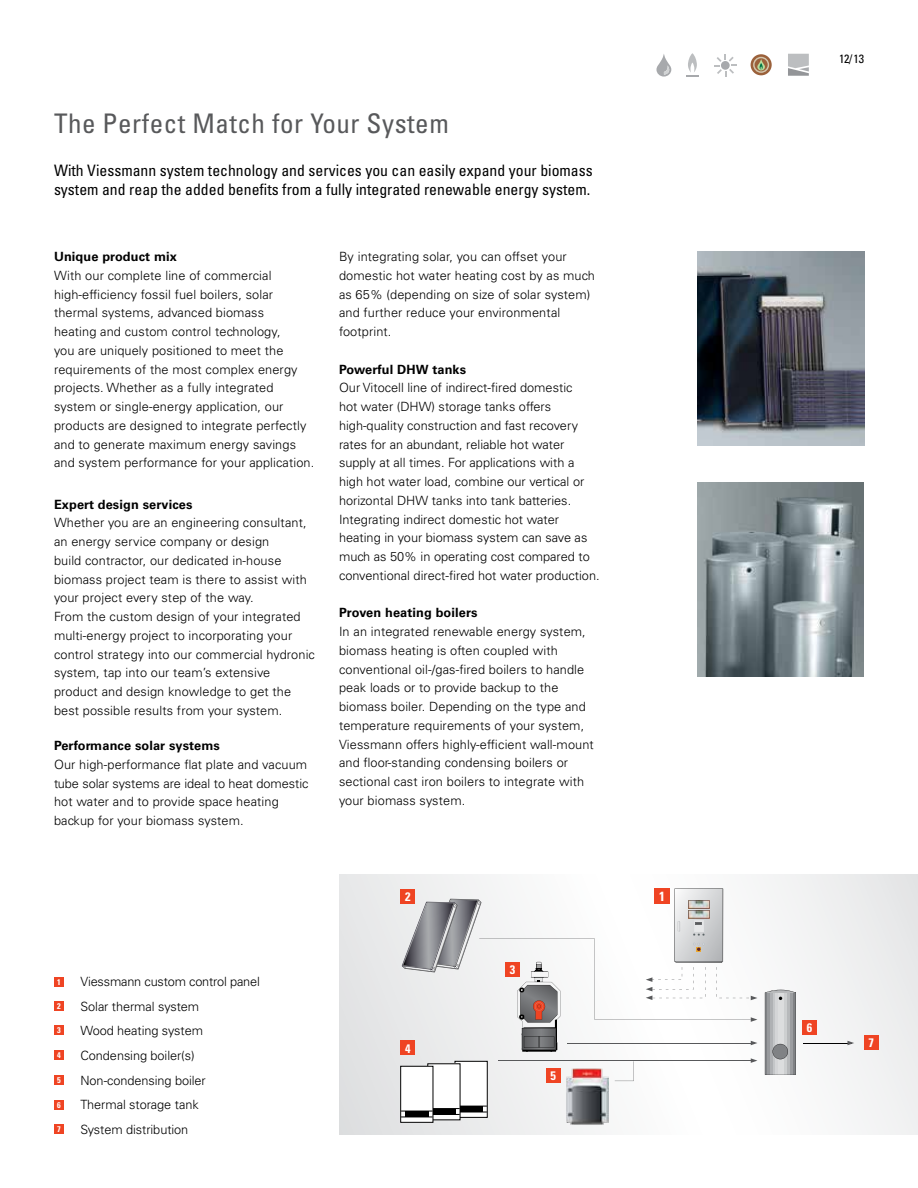
<style>
.page{position:relative;width:918px;height:1188px;background:#fff}
.page>*{position:absolute;margin:0;border:0;box-sizing:border-box;transform-origin:0 0}
.t1{font:condensed 27px "Univers LT Std";letter-spacing:.02em;color:#58595b}
.t2{font:condensed 15.75px/18.9px "Univers LT Std";color:#000}
.t3{font:700 condensed 13.2px "Univers LT Std";color:#fff}
.t4{font:300 12.75px/18.8px "Univers LT Std";letter-spacing:.01em;color:#000}
.t5{font:700 12.75px "Univers LT Std";letter-spacing:.01em;color:#000}
.t6{font:700 condensed 12.3px "Univers LT Std";color:#fff}
.t7{font:condensed 12px "Univers LT Std";color:#000}
.t8{font:700 condensed 8.25px "Univers LT Std";color:#fff}
</style>
<div class="page">
<svg style="left:686px;top:53px;width:13px;height:24px"></svg>
<svg style="left:656px;top:54px;width:15px;height:23px"></svg>
<svg style="left:714px;top:54px;width:23px;height:23px"></svg>
<svg style="left:788px;top:54px;width:21px;height:22px"></svg>
<svg style="left:751px;top:54px;width:21px;height:21px"></svg>
<svg style="left:753px;top:57px;width:16px;height:16px"></svg>
<img style="left:698px;top:251px;width:166px;height:194px">
<svg style="left:339px;top:875px;width:579px;height:260px"></svg>
<svg style="left:765px;top:986px;width:31px;height:89px;background:#aeb0b2"></svg>
<hr style="left:499px;top:1060px;width:254px;height:1px;background:#58595b">
<hr style="left:803px;top:1043px;width:49px;height:1px;background:#000">
<svg style="left:615px;top:1061px;width:19px;height:20px"></svg>
<svg style="left:847px;top:1041px;width:7px;height:4px"></svg>
<svg style="left:402px;top:889px;width:355px;height:163px"></svg>
<svg style="left:751px;top:1058px;width:6px;height:5px"></svg>
<div style="left:54px;top:1001px;width:10px;height:10px;background:#ef4423"></div>
<div style="left:400px;top:889px;width:15px;height:15px;background:#ef4423"></div>
<div style="left:864px;top:1035px;width:15px;height:15px;background:#ef4423"></div>
<div style="left:54px;top:977px;width:10px;height:10px;background:#ef4423"></div>
<div style="left:54px;top:1124px;width:10px;height:10px;background:#ef4423"></div>
<div style="left:802px;top:1020px;width:15px;height:15px;background:#ef4423"></div>
<div style="left:54px;top:1025px;width:10px;height:10px;background:#ef4423"></div>
<div style="left:505px;top:962px;width:15px;height:14px;background:#ef4423"></div>
<div style="left:54px;top:1050px;width:10px;height:10px;background:#ef4423"></div>
<div style="left:400px;top:1041px;width:15px;height:14px;background:#ef4423"></div>
<div style="left:54px;top:1075px;width:10px;height:10px;background:#ef4423"></div>
<div style="left:546px;top:1068px;width:15px;height:15px;background:#ef4423"></div>
<div style="left:54px;top:1100px;width:10px;height:10px;background:#ef4423"></div>
<div style="left:654px;top:888px;width:16px;height:16px;background:#ef4423"></div>
<img style="left:698px;top:482px;width:166px;height:194px">
<img style="left:566px;top:1068px;width:43px;height:57px">
<div style="left:455px;top:1061px;width:32px;height:56px;background:#fff"></div>
<div style="left:455px;top:1061px;width:33px;height:57px;border:1px solid #000"></div>
<div style="left:460px;top:1106px;width:23px;height:6px;background:#000"></div>
<hr style="left:455px;top:1106px;width:32px;height:1px;background:#000">
<hr style="left:455px;top:1112px;width:32px;height:1px;background:#000">
<div style="left:428px;top:1064px;width:32px;height:56px;background:#fff"></div>
<div style="left:432px;top:1109px;width:23px;height:6px;background:#000"></div>
<hr style="left:428px;top:1108px;width:32px;height:1px;background:#000">
<hr style="left:428px;top:1114px;width:32px;height:1px;background:#000">
<div style="left:401px;top:1066px;width:32px;height:56px;background:#fff"></div>
<div style="left:400px;top:1066px;width:33px;height:57px;border:1px solid #000"></div>
<div style="left:405px;top:1111px;width:23px;height:6px;background:#000"></div>
<hr style="left:401px;top:1111px;width:32px;height:1px;background:#000">
<hr style="left:401px;top:1117px;width:32px;height:1px;background:#000">
<h1 class="t1" style="left:54px;top:106px;width:396px">The Perfect Match for Your System</h1>
<p class="t2" style="left:54px;top:160px;width:540px">With Viessmann system technology and services you can easily expand your biomass system and reap the added benefits from a fully integrated renewable energy system.</p>
<p class="t5" style="left:54px;top:249px;width:124px">Unique product mix</p>
<p class="t4" style="left:54px;top:266px;width:262px">With our complete line of commercial high-efficiency fossil fuel boilers, solar thermal systems, advanced biomass<br>heating and custom control technology,<br>you are uniquely positioned to meet the requirements of the most complex energy projects. Whether as a fully integrated system or single-energy application, our products are designed to integrate perfectly and to generate maximum energy savings and system performance for your application.</p>
<p class="t5" style="left:54px;top:497px;width:140px">Expert design services</p>
<p class="t4" style="left:54px;top:513px;width:263px">Whether you are an engineering consultant, an energy service company or design<br>build contractor, our dedicated in-house biomass project team is there to assist with your project every step of the way.<br>From the custom design of your integrated multi-energy project to incorporating your control strategy into our commercial hydronic system, tap into our team’s extensive product and design knowledge to get the best possible results from your system.</p>
<p class="t5" style="left:54px;top:738px;width:167px">Performance solar systems</p>
<p class="t4" style="left:54px;top:755px;width:256px">Our high-performance flat plate and vacuum tube solar systems are ideal to heat domestic hot water and to provide space heating backup for your biomass system.</p>
<p class="t4" style="left:339px;top:247px;width:257px">By integrating solar, you can offset your domestic hot water heating cost by as much as 65% (depending on size of solar system) and further reduce your environmental footprint.</p>
<p class="t5" style="left:339px;top:362px;width:129px">Powerful DHW tanks</p>
<p class="t4" style="left:339px;top:378px;width:262px">Our Vitocell line of indirect-fired domestic<br>hot water (DHW) storage tanks offers high-quality construction and fast recovery rates for an abundant, reliable hot water supply at all times. For applications with a high hot water load, combine our vertical or horizontal DHW tanks into tank batteries.<br>Integrating indirect domestic hot water heating in your biomass system can save as much as 50% in operating cost compared to conventional direct-fired hot water production.</p>
<p class="t5" style="left:339px;top:605px;width:140px">Proven heating boilers</p>
<p class="t4" style="left:339px;top:622px;width:256px">In an integrated renewable energy system, biomass heating is often coupled with conventional oil-/gas-fired boilers to handle peak loads or to provide backup to the biomass boiler. Depending on the type and temperature requirements of your system, Viessmann offers highly-efficient wall-mount and floor-standing condensing boilers or sectional cast iron boilers to integrate with your biomass system.</p>
<p class="t6" style="left:405px;top:889px;width:7px">2</p>
<p class="t6" style="left:510px;top:962px;width:7px">3</p>
<p class="t3" style="left:659px;top:889px;width:7px">1</p>
<p class="t4" style="left:81px;top:969px;width:181px;line-height:24.6px">Viessmann custom control panel<br>Solar thermal system<br>Wood heating system<br>Condensing boiler(s)<br>Non-condensing boiler<br>Thermal storage tank<br>System distribution</p>
<p class="t8" style="left:57px;top:977px;width:5px">1</p>
<p class="t8" style="left:57px;top:1001px;width:5px">2</p>
<p class="t8" style="left:57px;top:1025px;width:5px">3</p>
<p class="t6" style="left:807px;top:1020px;width:7px">6</p>
<p class="t6" style="left:405px;top:1041px;width:7px">4</p>
<p class="t8" style="left:57px;top:1050px;width:5px">4</p>
<p class="t6" style="left:550px;top:1068px;width:7px">5</p>
<p class="t8" style="left:57px;top:1075px;width:5px">5</p>
<p class="t8" style="left:57px;top:1100px;width:5px">6</p>
<p class="t8" style="left:57px;top:1124px;width:5px">7</p>
<p class="t7" style="left:839px;top:51px;width:26px">12/13</p>
<p class="t6" style="left:869px;top:1035px;width:7px">7</p>
</div>
